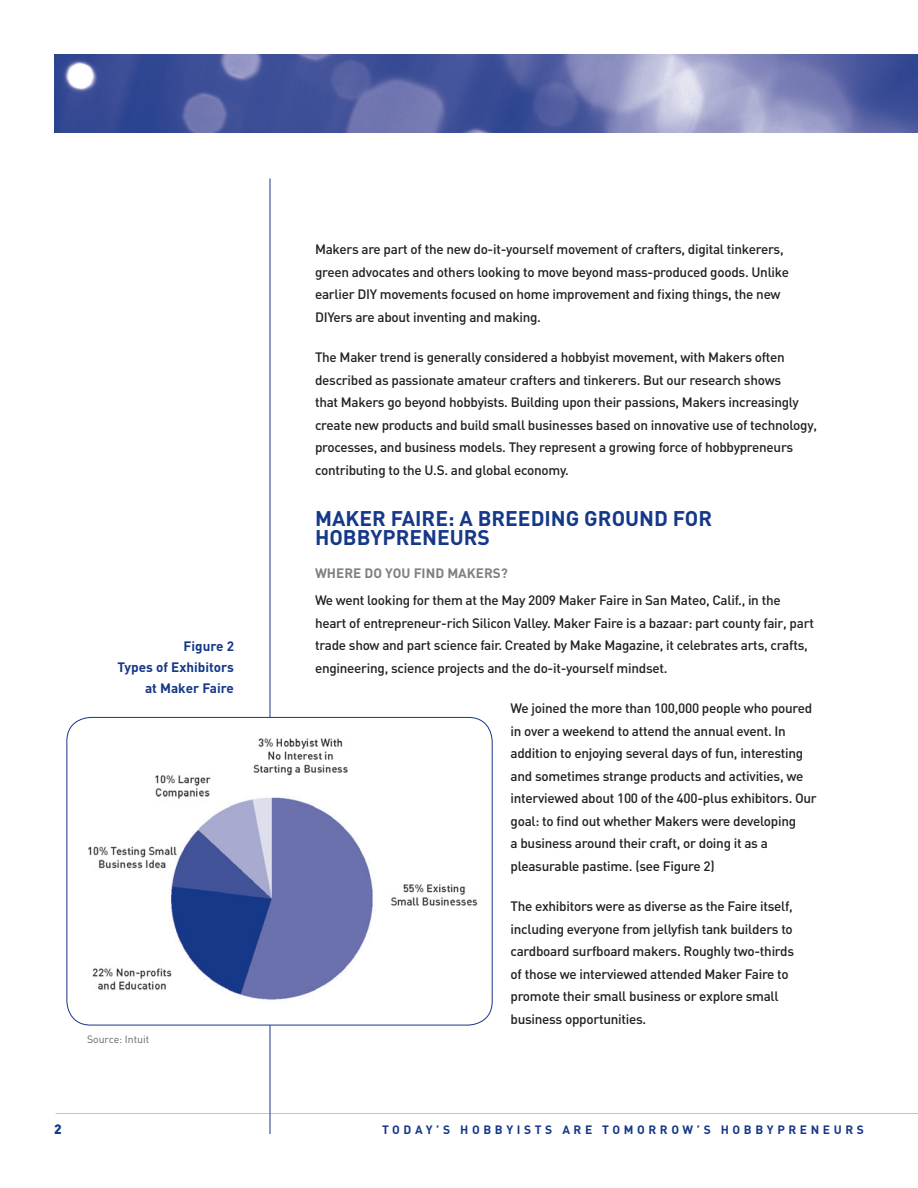
<style>
.page{position:relative;width:918px;height:1188px;background:#fff}
.page>*{position:absolute;margin:0;border:0;box-sizing:border-box;transform-origin:0 0}
.subhead_-_PMS_2748{font:700 21px/19.5px "DIN";color:#153889}
.DIN_body{font:500 13.5px/22.5px "DIN";letter-spacing:-.02em;color:#231f20}
.t1{font:700 13.5px/21px "DIN";color:#153889;text-align:right}
.subhead_3_-_caps{font:700 13.5px "DIN";color:#808083}
.t2{font:900 13.5px "DIN";color:#153889}
.t3{font:700 12px "DIN";letter-spacing:.3em;color:#153889}
.t4{font:10.5px "DIN";color:#636366}
</style>
<div class="page">
<img style="left:55px;top:54px;width:862px;height:79px">
<hr style="left:270px;top:178px;width:1px;height:956px;background:#153889">
<hr style="left:917px;top:54px;width:1px;height:79px;background:#153889">
<svg style="left:56px;top:1113px;width:862px;height:1px"></svg>
<img style="left:67px;top:717px;width:425px;height:308px">
<div style="left:66px;top:717px;width:427px;height:308px;border:1px solid #153889;border-radius:24px"></div>
<p class="t1" style="left:117px;top:635px;width:118px">Figure 2<br>Types of Exhibitors at Maker Faire</p>
<p class="t4" style="left:87px;top:1032px;width:64px">Source: Intuit</p>
<p class="DIN_body" style="left:315px;top:238px;width:476px">Makers are part of the new do-it-yourself movement of crafters, digital tinkerers, green advocates and others looking to move beyond mass-produced goods. Unlike earlier DIY movements focused on home improvement and fixing things, the new DIYers are about inventing and making.</p>
<p class="DIN_body" style="left:315px;top:346px;width:504px">The Maker trend is generally considered a hobbyist movement, with Makers often described as passionate amateur crafters and tinkerers. But our research shows<br>that Makers go beyond hobbyists. Building upon their passions, Makers increasingly create new products and build small businesses based on innovative use of technology, processes, and business models. They represent a growing force of hobbypreneurs contributing to the U.S. and global economy.</p>
<p class="subhead_-_PMS_2748" style="left:315px;top:507px;width:399px">MAKER FAIRE: A BREEDING GROUND FOR<br>HOBBYPRENEURS</p>
<p class="subhead_3_-_caps" style="left:315px;top:564px;width:194px">WHERE DO YOU FIND MAKERS?</p>
<p class="DIN_body" style="left:315px;top:589px;width:500px">We went looking for them at the May 2009 Maker Faire in San Mateo, Calif., in the heart of entrepreneur-rich Silicon Valley. Maker Faire is a bazaar: part county fair, part trade show and part science fair. Created by Make Magazine, it celebrates arts, crafts, engineering, science projects and the do-it-yourself mindset.</p>
<p class="DIN_body" style="left:511px;top:697px;width:308px">We joined the more than 100,000 people who poured in over a weekend to attend the annual event. In addition to enjoying several days of fun, interesting and sometimes strange products and activities, we interviewed about 100 of the 400-plus exhibitors. Our goal: to find out whether Makers were developing<br>a business around their craft, or doing it as a pleasurable pastime. (see Figure 2)</p>
<p class="DIN_body" style="left:511px;top:895px;width:285px">The exhibitors were as diverse as the Faire itself, including everyone from jellyfish tank builders to cardboard surfboard makers. Roughly two-thirds of those we interviewed attended Maker Faire to promote their small business or explore small business opportunities.</p>
<p class="t2" style="left:54px;top:1120px;width:9px">2</p>
<p class="t3" style="left:382px;top:1122px;width:483px">TODAY’S HOBBYISTS ARE TOMORROW’S HOBBYPRENEURS</p>
</div>
